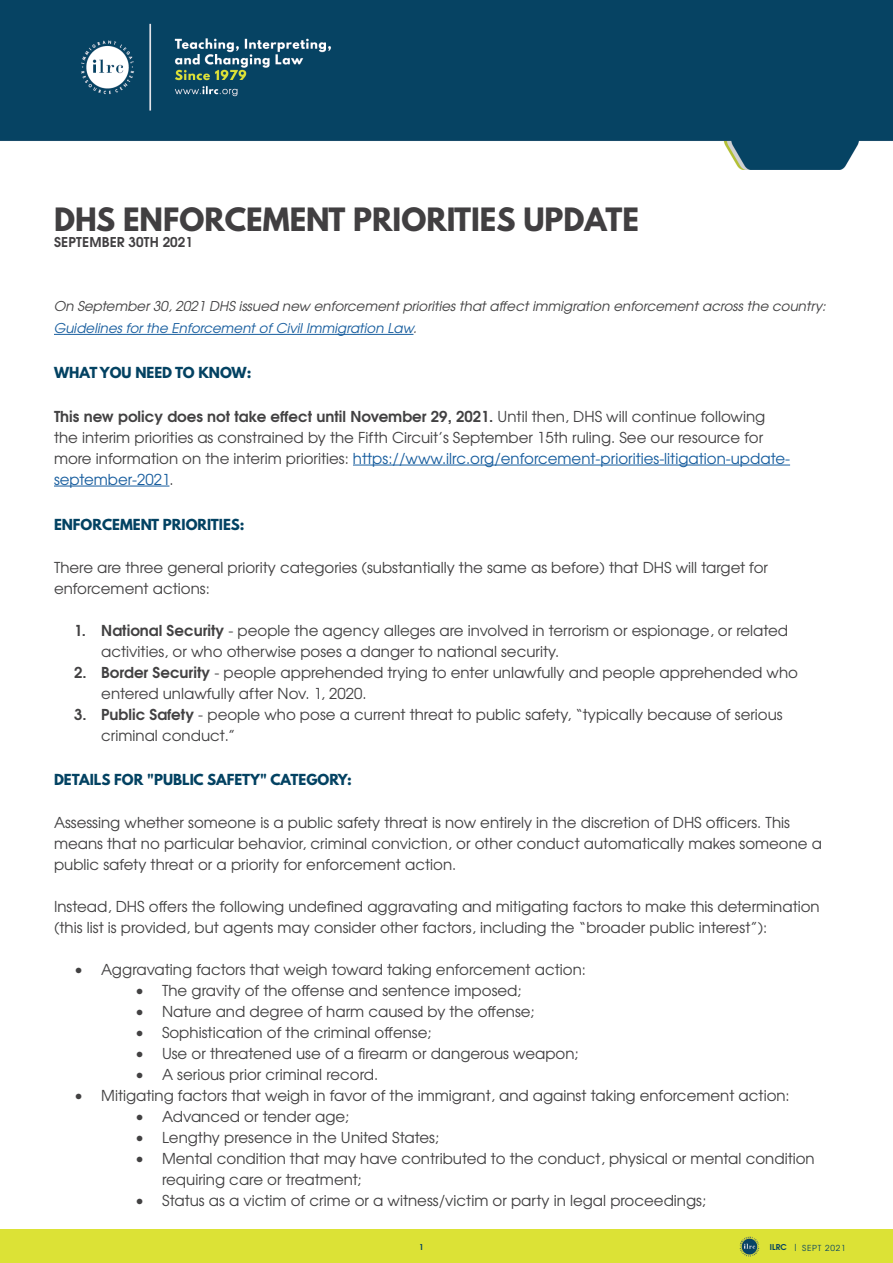
<style>
.page{position:relative;width:893px;height:1263px;background:#fff}
.page>*{position:absolute;margin:0;border:0;box-sizing:border-box;transform-origin:0 0}
.t1{font:700 28.5px "League Spartan";color:#413f41}
.t2{font:15px/21px "Te X Gyre Adventor";color:#424142}
.t3{font:italic 13.5px/22.5px "Te X Gyre Adventor";color:#424142}
.t4{font:700 13.5px "League Spartan";color:#034262}
.t5{font:700 13.5px "Te X Gyre Adventor";letter-spacing:.015em;color:#413f41}
.t6{font:8.25px "Te X Gyre Adventor";letter-spacing:.09em;color:#034263}
.t7{font:700 8.1px "Te X Gyre Adventor";color:#034262}
.s1{color:#175d9e}
.s2{font-weight:700}
</style>
<div class="page">
<img style="left:0;top:0;width:893px;height:170px">
<hr style="left:54px;top:334px;width:359px;height:1px;background:#175d9e">
<hr style="left:353px;top:465px;width:437px;height:1px;background:#175d9e">
<hr style="left:54px;top:486px;width:115px;height:1px;background:#175d9e">
<div style="left:0;top:1230px;width:893px;height:33px;background:#dce236"></div>
<p class="t1" style="left:54px;top:197px;width:587px">DHS ENFORCEMENT PRIORITIES UPDATE</p>
<p class="t5" style="left:54px;top:231px;width:140px">SEPTEMBER 30TH 2021</p>
<p class="t3" style="left:54px;top:293px;width:774px">On September 30, 2021 DHS issued new enforcement priorities that affect immigration enforcement across the country:<br><span class="s1">Guidelines for the Enforcement of Civil Immigration Law</span>.</p>
<p class="t4" style="left:54px;top:362px;width:199px">WHAT YOU NEED TO KNOW:</p>
<p class="t2" style="left:54px;top:405px;width:738px"><span class="s2">This new policy does not take effect until November 29, 2021.</span> Until then, DHS will continue following the interim priorities as constrained by the Fifth Circuit’s September 15th ruling. See our resource for more information on the interim priorities: <span class="s1">https://www.ilrc.org/enforcement-priorities-litigation-update&shy;september-2021</span>.</p>
<p class="t4" style="left:54px;top:514px;width:192px">ENFORCEMENT PRIORITIES:</p>
<p class="t2" style="left:54px;top:556px;width:715px">There are three general priority categories (substantially the same as before) that DHS will target for enforcement actions:</p>
<p class="t2" style="left:101px;top:619px;width:688px;text-indent:-27px"><span class="s2">1. National Security</span> - people the agency alleges are involved in terrorism or espionage, or related activities, or who otherwise poses a danger to national security.</p>
<p class="t2" style="left:101px;top:661px;width:698px;text-indent:-27px"><span class="s2">2. Border Security</span> - people apprehended trying to enter unlawfully and people apprehended who entered unlawfully after Nov. 1, 2020.</p>
<p class="t2" style="left:101px;top:703px;width:683px;text-indent:-27px"><span class="s2">3. Public Safety</span> - people who pose a current threat to public safety, “typically because of serious criminal conduct.”</p>
<p class="t4" style="left:54px;top:769px;width:299px">DETAILS FOR "PUBLIC SAFETY" CATEGORY:</p>
<p class="t2" style="left:54px;top:811px;width:770px">Assessing whether someone is a public safety threat is now entirely in the discretion of DHS officers. This means that no particular behavior, criminal conviction, or other conduct automatically makes someone a public safety threat or a priority for enforcement action.</p>
<p class="t2" style="left:54px;top:895px;width:767px">Instead, DHS offers the following undefined aggravating and mitigating factors to make this determination (this list is provided, but agents may consider other factors, including the “broader public interest”):</p>
<p class="t2" style="left:74px;top:958px;width:513px">• Aggravating factors that weigh toward taking enforcement action:</p>
<p class="t2" style="left:135px;top:979px;width:388px">• The gravity of the offense and sentence imposed;</p>
<p class="t2" style="left:135px;top:1000px;width:401px">• Nature and degree of harm caused by the offense;</p>
<p class="t2" style="left:135px;top:1021px;width:298px">• Sophistication of the criminal offense;</p>
<p class="t2" style="left:135px;top:1042px;width:445px">• Use or threatened use of a firearm or dangerous weapon;</p>
<p class="t2" style="left:135px;top:1063px;width:245px">• A serious prior criminal record.</p>
<p class="t2" style="left:74px;top:1084px;width:717px">• Mitigating factors that weigh in favor of the immigrant, and against taking enforcement action:</p>
<p class="t2" style="left:135px;top:1105px;width:216px">• Advanced or tender age;</p>
<p class="t2" style="left:135px;top:1126px;width:306px">• Lengthy presence in the United States;</p>
<p class="t2" style="left:162px;top:1147px;width:654px;text-indent:-27px">• Mental condition that may have contributed to the conduct, physical or mental condition requiring care or treatment;</p>
<p class="t2" style="left:135px;top:1189px;width:573px">• Status as a victim of crime or a witness/victim or party in legal proceedings;</p>
<p class="t7" style="left:419px;top:1240px;width:6px">1</p>
<p class="t7" style="left:770px;top:1240px;width:18px">ILRC</p>
<p class="t6" style="left:793px;top:1240px;width:7px">|</p>
<p class="t6" style="left:802px;top:1241px;width:45px">SEPT 2021</p>
</div>
